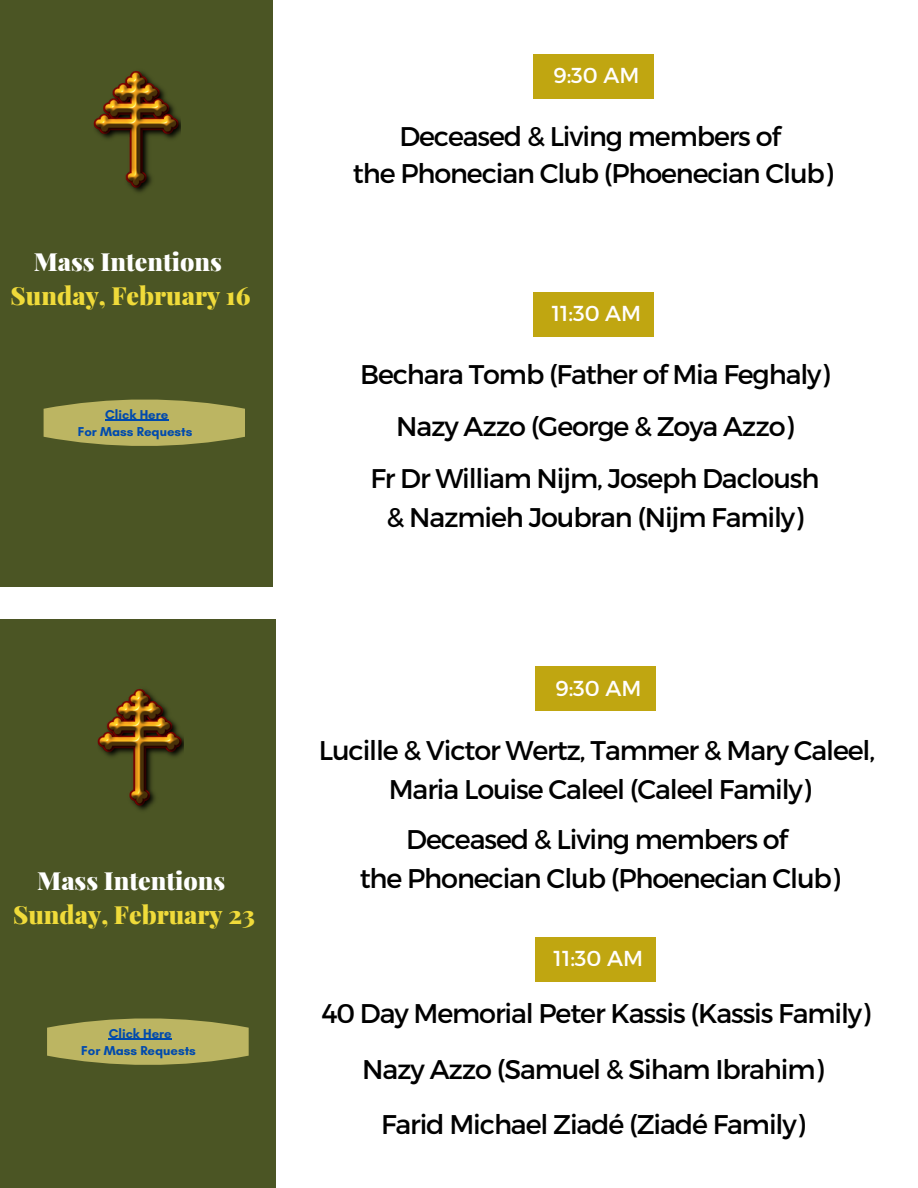
<style>
.page{position:relative;width:918px;height:1188px;background:#fff}
.page>*{position:absolute;margin:0;border:0;box-sizing:border-box;transform-origin:0 0}
.t1{font:27px/38.2px "Montserrat";letter-spacing:-.04em;color:#000;text-align:center}
.t2{font:900 25.05px/33.6px "Playfair Display";color:#f0db3a;text-align:center}
.t3{font:21.6px "Montserrat";color:#fffefe}
.t4{font:700 13.2px "Glacial Indifference";color:#004aad}
.s1{color:#fff}
</style>
<div class="page">
<div style="left:0;top:626px;width:276px;height:562px;background:#4b5524"></div>
<div style="left:0;top:619px;width:276px;height:18px;background:#4b5524"></div>
<img style="left:97px;top:689px;width:87px;height:121px">
<svg style="left:47px;top:1018px;width:202px;height:47px;background:#aaa659"></svg>
<div style="left:533px;top:292px;width:120px;height:44px;background:#c0a611"></div>
<div style="left:533px;top:54px;width:120px;height:44px;background:#c0a611"></div>
<hr style="left:109px;top:1039px;width:63px;height:1px;background:#004aad">
<div style="left:0;top:7px;width:272px;height:573px;background:#4b5524"></div>
<div style="left:0;top:569px;width:272px;height:17px;background:#4b5524"></div>
<div style="left:0;top:0;width:272px;height:18px;background:#4b5524"></div>
<img style="left:94px;top:71px;width:86px;height:121px">
<svg style="left:44px;top:400px;width:201px;height:46px;background:#aca85a"></svg>
<hr style="left:105px;top:420px;width:63px;height:1px;background:#004aad">
<div style="left:535px;top:667px;width:120px;height:44px;background:#c0a611"></div>
<div style="left:535px;top:937px;width:120px;height:44px;background:#c0a611"></div>
<p class="t2" style="left:11px;top:244px;width:241px"><span class="s1">Mass Intentions<br></span>Sunday, February 16</p>
<p class="t4" style="left:105px;top:406px;width:65px">Click Here</p>
<p class="t4" style="left:78px;top:424px;width:116px">For Mass Requests</p>
<p class="t2" style="left:13px;top:863px;width:243px"><span class="s1">Mass Intentions<br></span>Sunday, February 23</p>
<p class="t4" style="left:109px;top:1025px;width:65px">Click Here</p>
<h3 class="t4" style="left:81px;top:1043px;width:116px">For Mass Requests</h3>
<p class="t3" style="left:553px;top:62px;width:88px">9:30 AM</p>
<h2 class="t1" style="left:399px;top:116px;width:383px">Deceased &amp; Living members of</h2>
<p class="t1" style="left:353px;top:153px;width:482px">the Phonecian Club (Phoenecian Club)</p>
<p class="t3" style="left:552px;top:300px;width:91px">11:30 AM</p>
<h1 class="t1" style="left:360px;top:354px;width:471px">Bechara Tomb (Father of Mia Feghaly)</h1>
<h3 class="t1" style="left:396px;top:406px;width:399px">Nazy Azzo (George &amp; Zoya Azzo)</h3>
<h2 class="t1" style="left:370px;top:457px;width:451px;line-height:39.3px">Fr Dr William Nijm, Joseph Dacloush &amp; Nazmieh Joubran (Nijm Family)</h2>
<h2 class="t3" style="left:555px;top:674px;width:88px">9:30 AM</h2>
<h2 class="t1" style="left:319px;top:730px;width:558px">Lucille &amp; Victor Wertz, Tammer &amp; Mary Caleel,<br>Maria Louise Caleel (Caleel Family)</h2>
<h2 class="t1" style="left:360px;top:819px;width:482px">Deceased &amp; Living members of<br>the Phonecian Club (Phoenecian Club)</h2>
<h1 class="t3" style="left:554px;top:945px;width:91px">11:30 AM</h1>
<p class="t1" style="left:321px;top:993px;width:550px">40 Day Memorial Peter Kassis (Kassis Family)</p>
<h3 class="t1" style="left:362px;top:1049px;width:463px">Nazy Azzo (Samuel &amp; Siham Ibrahim)</h3>
<h2 class="t1" style="left:381px;top:1104px;width:425px">Farid Michael Ziadé (Ziadé Family)</h2>
</div>
